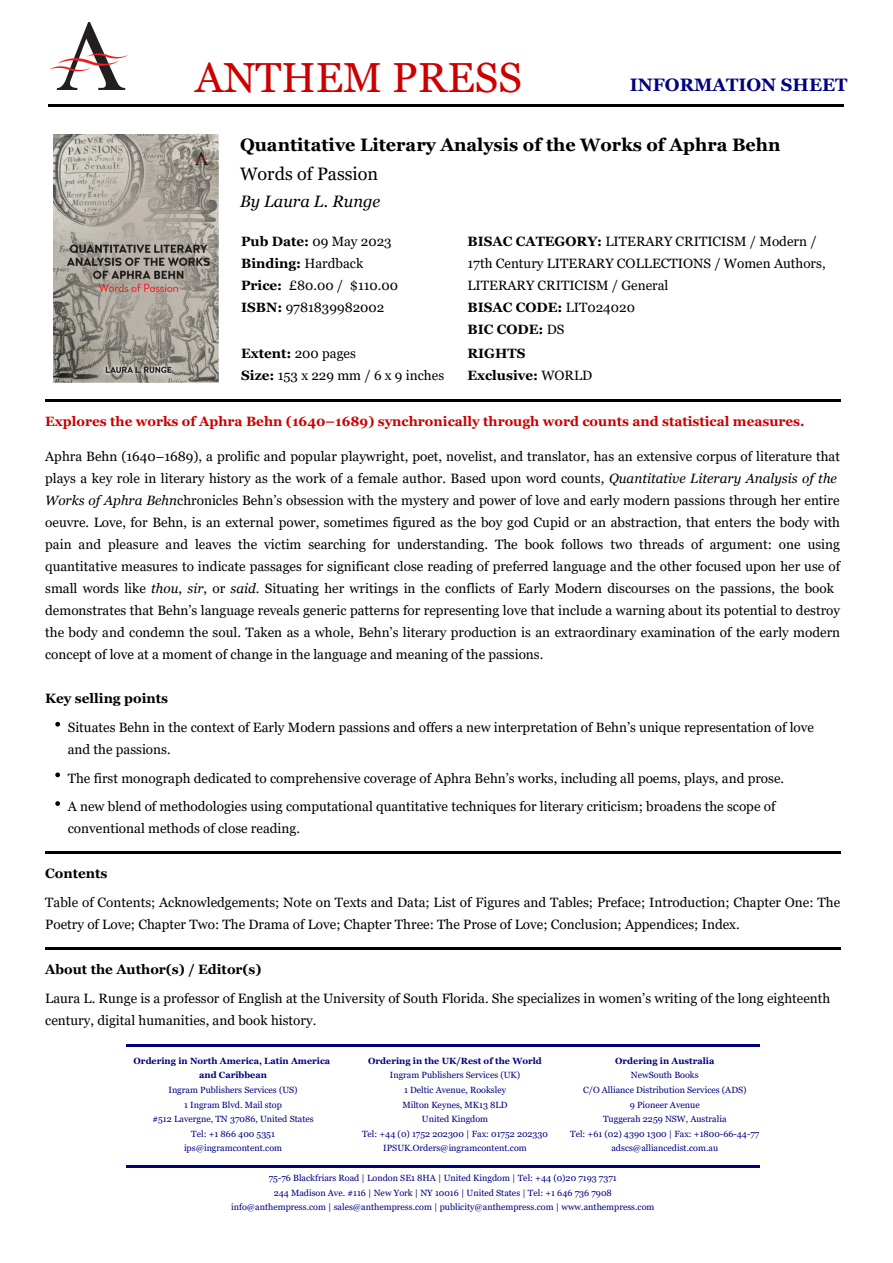
<style>
.page{position:relative;width:893px;height:1263px;background:#fff}
.page>*{position:absolute;margin:0;border:0;box-sizing:border-box;transform-origin:0 0}
.t1{font:42px "Georgia";color:#c00}
.t2{font:700 18px "Georgia";color:#000}
.t3{font:700 18px "Georgia";color:#000080}
.t4{font:18px "Georgia";color:#000}
.t5{font:italic 16.5px "Georgia";color:#000}
.t6{font:13.5px/21.9px "Georgia";color:#000}
.t7{font:700 13.5px "Georgia";color:#c00}
.t8{font:700 13.5px/21.9px "Georgia";color:#000}
.t9{font:9px/14.5px "Georgia";color:#000080;text-align:center}
.t10{font:700 9px/14.7px "Georgia";color:#000080;text-align:center}
.s1{font-weight:700}
.s2{font-weight:400}
.s3{font-style:italic}
</style>
<div class="page">
<img style="left:54px;top:134px;width:165px;height:248px">
<hr style="left:45px;top:399px;width:795px;height:3px;background:#000">
<svg style="left:55px;top:722px;width:5px;height:5px"></svg>
<svg style="left:55px;top:772px;width:5px;height:5px"></svg>
<svg style="left:55px;top:801px;width:5px;height:5px"></svg>
<hr style="left:45px;top:851px;width:795px;height:2px;background:#000">
<hr style="left:45px;top:947px;width:795px;height:2px;background:#000">
<hr style="left:126px;top:1044px;width:634px;height:2px;background:#000080">
<img style="left:49px;top:22px;width:79px;height:68px">
<hr style="left:48px;top:105px;width:795px;height:2px;background:#000">
<hr style="left:126px;top:1166px;width:634px;height:2px;background:#000080">
<h1 class="t1" style="left:195px;top:52px;width:328px">ANTHEM PRESS</h1>
<h2 class="t3" style="left:630px;top:73px;width:219px">INFORMATION SHEET</h2>
<h2 class="t2" style="left:240px;top:133px;width:542px">Quantitative Literary Analysis of the Works of Aphra Behn</h2>
<h2 class="t4" style="left:240px;top:163px;width:140px">Words of Passion</h2>
<p class="t5" style="left:240px;top:191px;width:142px">By Laura L. Runge</p>
<p class="t6" style="left:241px;top:231px;width:159px"><span class="s1">Pub Date:</span> 09 May 2023<br><span class="s1">Binding:</span> Hardback<br><span class="s1">Price:</span> £80.00 / $110.00<br><span class="s1">ISBN:</span> 9781839982002</p>
<p class="t6" style="left:467px;top:231px;width:360px"><span class="s1">BISAC CATEGORY:</span> LITERARY CRITICISM / Modern /<br>17th Century LITERARY COLLECTIONS / Women Authors,<br>LITERARY CRITICISM / General<br><span class="s1">BISAC CODE:</span> LIT024020<br><span class="s1">BIC CODE:</span> DS</p>
<p class="t6" style="left:241px;top:343px;width:205px"><span class="s1">Extent:</span> 200 pages<br><span class="s1">Size:</span> 153 x 229 mm / 6 x 9 inches</p>
<p class="t8" style="left:467px;top:343px;width:126px">RIGHTS<br>Exclusive: <span class="s2">WORLD</span></p>
<p class="t7" style="left:45px;top:413px;width:761px">Explores the works of Aphra Behn (1640–1689) synchronically through word counts and statistical measures.</p>
<p class="t6" style="left:45px;top:446px;width:796px">Aphra Behn (1640–1689), a prolific and popular playwright, poet, novelist, and translator, has an extensive corpus of literature that plays a key role in literary history as the work of a female author. Based upon word counts, <span class="s3">Quantitative Literary Analysis of the Works of Aphra Behn</span>chronicles Behn’s obsession with the mystery and power of love and early modern passions through her entire oeuvre. Love, for Behn, is an external power, sometimes figured as the boy god Cupid or an abstraction, that enters the body with pain and pleasure and leaves the victim searching for understanding. The book follows two threads of argument: one using quantitative measures to indicate passages for significant close reading of preferred language and the other focused upon her use of small words like <span class="s3">thou</span>, <span class="s3">sir</span>, or <span class="s3">said</span>. Situating her writings in the conflicts of Early Modern discourses on the passions, the book demonstrates that Behn’s language reveals generic patterns for representing love that include a warning about its potential to destroy the body and condemn the soul. Taken as a whole, Behn’s literary production is an extraordinary examination of the early modern concept of love at a moment of change in the language and meaning of the passions.</p>
<p class="t8" style="left:45px;top:687px;width:124px">Key selling points</p>
<p class="t6" style="left:68px;top:717px;width:748px">Situates Behn in the context of Early Modern passions and offers a new interpretation of Behn’s unique representation of love and the passions.</p>
<p class="t6" style="left:68px;top:764px;width:718px;line-height:28.7px">The first monograph dedicated to comprehensive coverage of Aphra Behn’s works, including all poems, plays, and prose.<br>A new blend of methodologies using computational quantitative techniques for literary criticism; broadens the scope of</p>
<p class="t6" style="left:68px;top:818px;width:234px">conventional methods of close reading.</p>
<p class="t8" style="left:45px;top:862px;width:64px">Contents</p>
<p class="t6" style="left:45px;top:892px;width:796px">Table of Contents; Acknowledgements; Note on Texts and Data; List of Figures and Tables; Preface; Introduction; Chapter One: The<br>Poetry of Love; Chapter Two: The Drama of Love; Chapter Three: The Prose of Love; Conclusion; Appendices; Index.</p>
<p class="t8" style="left:45px;top:958px;width:218px">About the Author(s) / Editor(s)</p>
<p class="t6" style="left:45px;top:988px;width:787px">Laura L. Runge is a professor of English at the University of South Florida. She specializes in women’s writing of the long eighteenth century, digital humanities, and book history.</p>
<p class="t10" style="left:134px;top:1053px;width:198px">Ordering in North America, Latin America and Caribbean</p>
<p class="t9" style="left:152px;top:1083px;width:163px">Ingram Publishers Services (US)<br>1 Ingram Blvd. Mail stop<br>#512 Lavergne, TN 37086, United States<br>Tel: +1 866 400 5351 ips@ingramcontent.com</p>
<p class="t10" style="left:368px;top:1053px;width:175px">Ordering in the UK/Rest of the World</p>
<p class="t9" style="left:362px;top:1068px;width:188px">Ingram Publishers Services (UK)<br>1 Deltic Avenue, Rooksley<br>Milton Keynes, MK13 8LD<br>United Kingdom<br>Tel: +44 (0) 1752 202300 | Fax: 01752 202330<br>IPSUK.Orders@ingramcontent.com</p>
<p class="t10" style="left:615px;top:1053px;width:101px">Ordering in Australia</p>
<p class="t9" style="left:570px;top:1068px;width:191px">NewSouth Books<br>C/O Alliance Distribution Services (ADS)<br>9 Pioneer Avenue<br>Tuggerah 2259 NSW, Australia<br>Tel: +61 (02) 4390 1300 | Fax: +1800-66-44-77 adscs@alliancedist.com.au</p>
<p class="t9" style="left:231px;top:1171px;width:425px">75-76 Blackfriars Road | London SE1 8HA | United Kingdom | Tel: +44 (0)20 7193 7371<br>244 Madison Ave. #116 | New York | NY 10016 | United States | Tel: +1 646 736 7908 info@anthempress.com | sales@anthempress.com | publicity@anthempress.com | www.anthempress.com</p>
</div>
